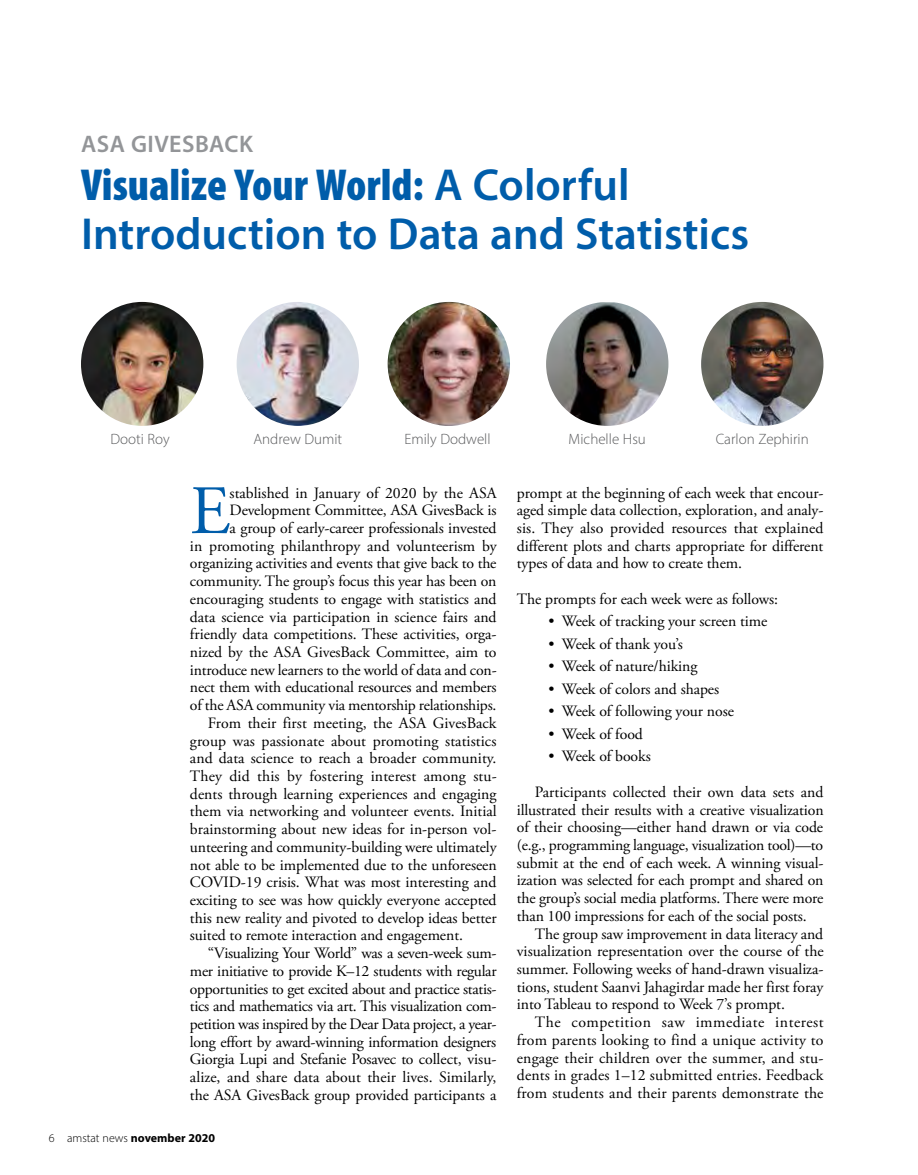
<style>
.page{position:relative;width:918px;height:1175px;background:#fff}
.page>*{position:absolute;margin:0;border:0;box-sizing:border-box;transform-origin:0 0}
.t1{font:69.15px "Adobe Garamond Pro";color:#005daa}
.t2{font:600 45px/48px "Myriad Pro";color:#005daa}
.t3{font:600 24px "Myriad Pro";letter-spacing:.02em;color:#939598}
.t4{font:15.75px/17.7px "Adobe Garamond Pro";letter-spacing:-.005em;color:#000;text-align:justify}
.t5{font:300 15px "Myriad Pro";color:#58595b}
.t6{font:700 12px "Myriad Pro";color:#000}
.s1{font-weight:900;font-stretch:condensed}
.s2{font-weight:300}
</style>
<div class="page">
<img style="left:81px;top:302px;width:122px;height:124px">
<img style="left:388px;top:302px;width:122px;height:124px">
<img style="left:237px;top:302px;width:122px;height:124px">
<img style="left:546px;top:302px;width:122px;height:124px">
<img style="left:701px;top:302px;width:123px;height:124px">
<h3 class="t3" style="left:81px;top:129px;width:173px">ASA GIVESBACK</h3>
<h2 class="t2" style="left:81px;top:160px;width:670px"><span class="s1">Visualize Your World:</span> A Colorful<br>Introduction to Data and Statistics</h2>
<p class="t5" style="left:110px;top:429px;width:61px">Dooti Roy</p>
<p class="t5" style="left:253px;top:429px;width:90px">Andrew Dumit</p>
<p class="t5" style="left:405px;top:429px;width:88px">Emily Dodwell</p>
<p class="t5" style="left:569px;top:429px;width:79px">Michelle Hsu</p>
<p class="t5" style="left:716px;top:429px;width:94px">Carlon Zephirin</p>
<h1 class="t1" style="left:190px;top:469px;width:42px">E</h1>
<p class="t4" style="left:230px;top:484px;width:268px">stablished in January of 2020 by the ASA</p>
<p class="t4" style="left:230px;top:502px;width:268px">Development Committee, ASA GivesBack is</p>
<p class="t4" style="left:230px;top:520px;width:268px">a group of early-career professionals invested</p>
<p class="t4" style="left:190px;top:537px;width:308px">in promoting philanthropy and volunteerism by</p>
<p class="t4" style="left:190px;top:555px;width:308px">organizing activities and events that give back to the</p>
<p class="t4" style="left:190px;top:573px;width:308px">community. The group’s focus this year has been on</p>
<p class="t4" style="left:190px;top:590px;width:308px">encouraging students to engage with statistics and</p>
<p class="t4" style="left:190px;top:608px;width:308px">data science via participation in science fairs and</p>
<p class="t4" style="left:190px;top:626px;width:308px">friendly data competitions. These activities, orga-</p>
<p class="t4" style="left:190px;top:643px;width:308px">nized by the ASA GivesBack Committee, aim to</p>
<p class="t4" style="left:190px;top:661px;width:308px">introduce new learners to the world of data and con-</p>
<p class="t4" style="left:190px;top:679px;width:308px">nect them with educational resources and members</p>
<p class="t4" style="left:190px;top:697px;width:308px">of the ASA community via mentorship relationships.</p>
<p class="t4" style="left:208px;top:714px;width:290px">From their first meeting, the ASA GivesBack</p>
<p class="t4" style="left:190px;top:732px;width:308px">group was passionate about promoting statistics</p>
<p class="t4" style="left:190px;top:750px;width:308px">and data science to reach a broader community.</p>
<p class="t4" style="left:190px;top:767px;width:308px">They did this by fostering interest among stu-</p>
<p class="t4" style="left:190px;top:785px;width:308px">dents through learning experiences and engaging</p>
<p class="t4" style="left:190px;top:803px;width:308px">them via networking and volunteer events. Initial</p>
<p class="t4" style="left:190px;top:820px;width:308px">brainstorming about new ideas for in-person vol-</p>
<p class="t4" style="left:190px;top:838px;width:308px">unteering and community-building were ultimately</p>
<p class="t4" style="left:190px;top:856px;width:308px">not able to be implemented due to the unforeseen</p>
<p class="t4" style="left:190px;top:874px;width:308px">COVID-19 crisis. What was most interesting and</p>
<p class="t4" style="left:190px;top:891px;width:308px">exciting to see was how quickly everyone accepted</p>
<p class="t4" style="left:190px;top:909px;width:308px">this new reality and pivoted to develop ideas better</p>
<p class="t4" style="left:190px;top:927px;width:275px">suited to remote interaction and engagement.</p>
<p class="t4" style="left:208px;top:944px;width:290px">“Visualizing Your World” was a seven-week sum-</p>
<p class="t4" style="left:190px;top:962px;width:308px">mer initiative to provide K–12 students with regular</p>
<p class="t4" style="left:190px;top:980px;width:308px">opportunities to get excited about and practice statis-</p>
<p class="t4" style="left:190px;top:997px;width:308px">tics and mathematics via art. This visualization com-</p>
<p class="t4" style="left:190px;top:1015px;width:308px">petition was inspired by the Dear Data project, a year-</p>
<p class="t4" style="left:190px;top:1033px;width:308px">long effort by award-winning information designers</p>
<p class="t4" style="left:190px;top:1051px;width:308px">Giorgia Lupi and Stefanie Posavec to collect, visu-</p>
<p class="t4" style="left:190px;top:1068px;width:308px">alize, and share data about their lives. Similarly,</p>
<p class="t4" style="left:190px;top:1086px;width:308px">the ASA GivesBack group provided participants a</p>
<p class="t4" style="left:517px;top:484px;width:308px">prompt at the beginning of each week that encour&shy;aged simple data collection, exploration, and analy&shy;sis. They also provided resources that explained different plots and charts appropriate for different types of data and how to create them.</p>
<p class="t4" style="left:517px;top:590px;width:263px">The prompts for each week were as follows:</p>
<p class="t4" style="left:548px;top:613px;width:220px">• Week of tracking your screen time</p>
<p class="t4" style="left:548px;top:635px;width:136px">• Week of thank you’s</p>
<p class="t4" style="left:548px;top:658px;width:151px">• Week of nature/hiking</p>
<p class="t4" style="left:548px;top:680px;width:172px">• Week of colors and shapes</p>
<p class="t4" style="left:548px;top:703px;width:187px">• Week of following your nose</p>
<p class="t4" style="left:548px;top:725px;width:96px">• Week of food</p>
<p class="t4" style="left:548px;top:748px;width:104px">• Week of books</p>
<p class="t4" style="left:517px;top:783px;width:308px;text-indent:18px">Participants collected their own data sets and illustrated their results with a creative visualization of their choosing—either hand drawn or via code (e.g., programming language, visualization tool)—to submit at the end of each week. A winning visual&shy;ization was selected for each prompt and shared on the group’s social media platforms. There were more than 100 impressions for each of the social posts.</p>
<p class="t4" style="left:517px;top:925px;width:308px;text-indent:18px">The group saw improvement in data literacy and visualization representation over the course of the summer. Following weeks of hand-drawn visualiza&shy;tions, student Saanvi Jahagirdar made her first foray into Tableau to respond to Week 7’s prompt.</p>
<p class="t4" style="left:517px;top:1013px;width:308px;text-indent:18px">The competition saw immediate interest from parents looking to find a unique activity to engage their children over the summer, and stu&shy;dents in grades 1–12 submitted entries. Feedback from students and their parents demonstrate the</p>
<p class="t6" style="left:49px;top:1129px;width:168px"><span class="s2">6 amstat news</span> november 2020</p>
</div>
